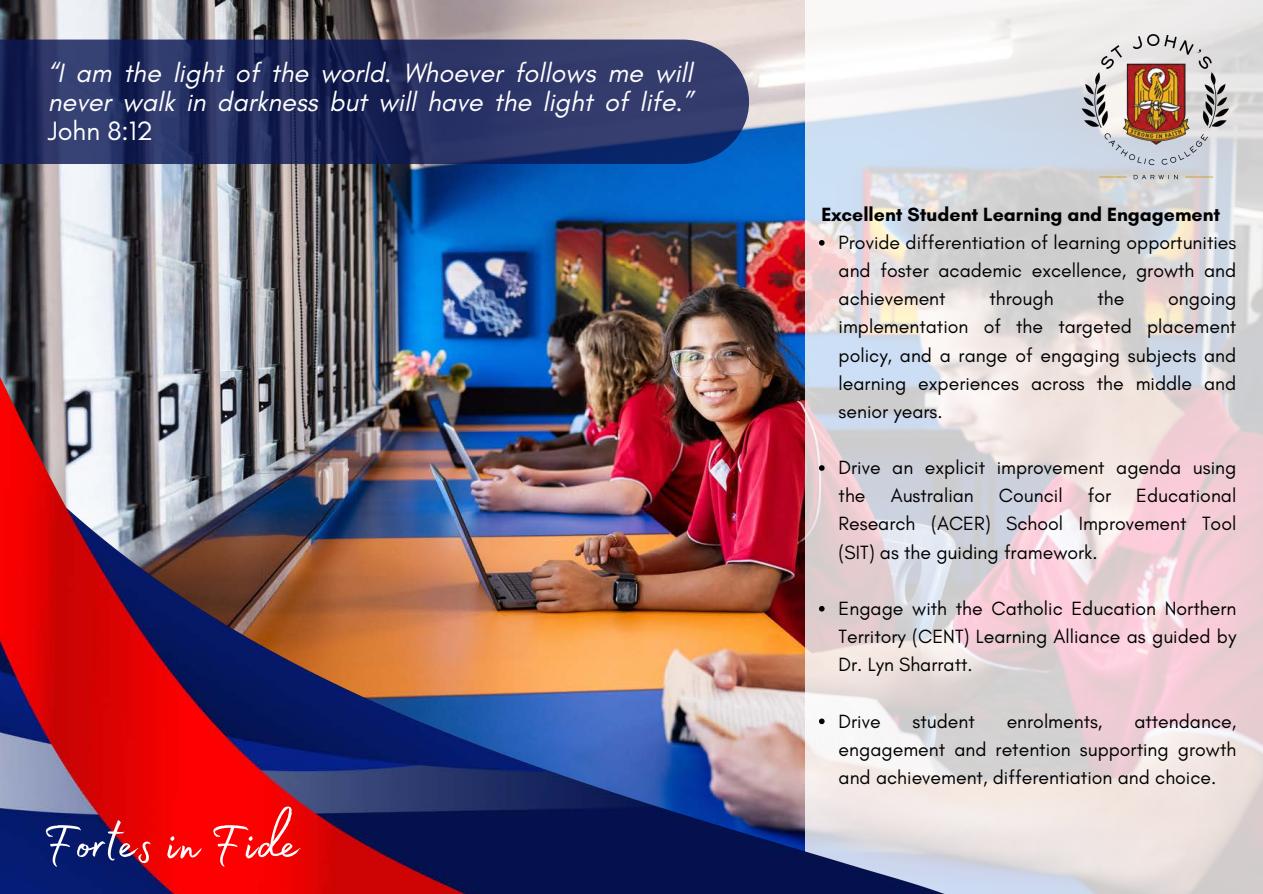
<style>
.page{position:relative;width:1263px;height:894px;background:#fff}
.page>*{position:absolute;margin:0;border:0;box-sizing:border-box;transform-origin:0 0}
.t1{font:67.5px "Madelyn Fill";color:#fff}
.t2{font:italic 27px/29.2px "Glacial Indifference";color:#fff}
.t3{font:27px "Glacial Indifference";color:#fff}
.t4{font:19.5px/28.2px "Glacial Indifference";color:#000;text-align:justify}
.t5{font:700 19.5px "Glacial Indifference";color:#000}
</style>
<div class="page">
<svg style="left:1008px;top:0;width:255px;height:893px;background:#e7d7da"></svg>
<img style="left:0;top:2px;width:1008px;height:891px">
<img style="left:1050px;top:0;width:212px;height:213px">
<svg style="left:819px;top:240px;width:6px;height:5px"></svg>
<svg style="left:819px;top:465px;width:6px;height:5px"></svg>
<svg style="left:819px;top:605px;width:6px;height:6px"></svg>
<svg style="left:819px;top:718px;width:6px;height:6px"></svg>
<h2 class="t2" style="left:48px;top:57px;width:646px">“I am the light of the world. Whoever follows me will never walk in darkness but will have the light of life.”</h2>
<h2 class="t3" style="left:48px;top:114px;width:107px">John 8:12</h2>
<h1 class="t1" style="left:42px;top:792px;width:258px">Fortes in Fide</h1>
<p class="t5" style="left:821px;top:202px;width:400px">Excellent Student Learning and Engagement</p>
<p class="t4" style="left:839px;top:228px;width:399px">Provide differentiation of learning opportunities and foster academic excellence, growth and achievement</p>
<p class="t4" style="left:989px;top:284px;width:66px">through</p>
<p class="t4" style="left:1097px;top:284px;width:28px">the</p>
<p class="t4" style="left:839px;top:284px;width:399px;text-indent:329px">ongoing implementation of the targeted placement policy, and a range of engaging subjects and learning experiences across the middle and senior years.</p>
<p class="t4" style="left:839px;top:453px;width:399px">Drive an explicit improvement agenda using the</p>
<p class="t4" style="left:839px;top:481px;width:399px;text-indent:298px">Educational Research (ACER) School Improvement Tool (SIT) as the guiding framework.</p>
<p class="t4" style="left:839px;top:594px;width:399px">Engage with the Catholic Education Northern Territory (CENT) Learning Alliance as guided by Dr. Lyn Sharratt.</p>
<p class="t4" style="left:839px;top:706px;width:44px">Drive</p>
<p class="t4" style="left:912px;top:706px;width:64px">student</p>
<p class="t4" style="left:1007px;top:706px;width:97px">enrolments,</p>
<p class="t4" style="left:891px;top:481px;width:85px">Australian</p>
<p class="t4" style="left:999px;top:481px;width:65px">Council</p>
<p class="t4" style="left:1088px;top:481px;width:25px">for</p>
<p class="t4" style="left:839px;top:706px;width:399px;text-indent:296px">attendance, engagement and retention supporting growth and achievement, differentiation and choice.</p>
</div>
